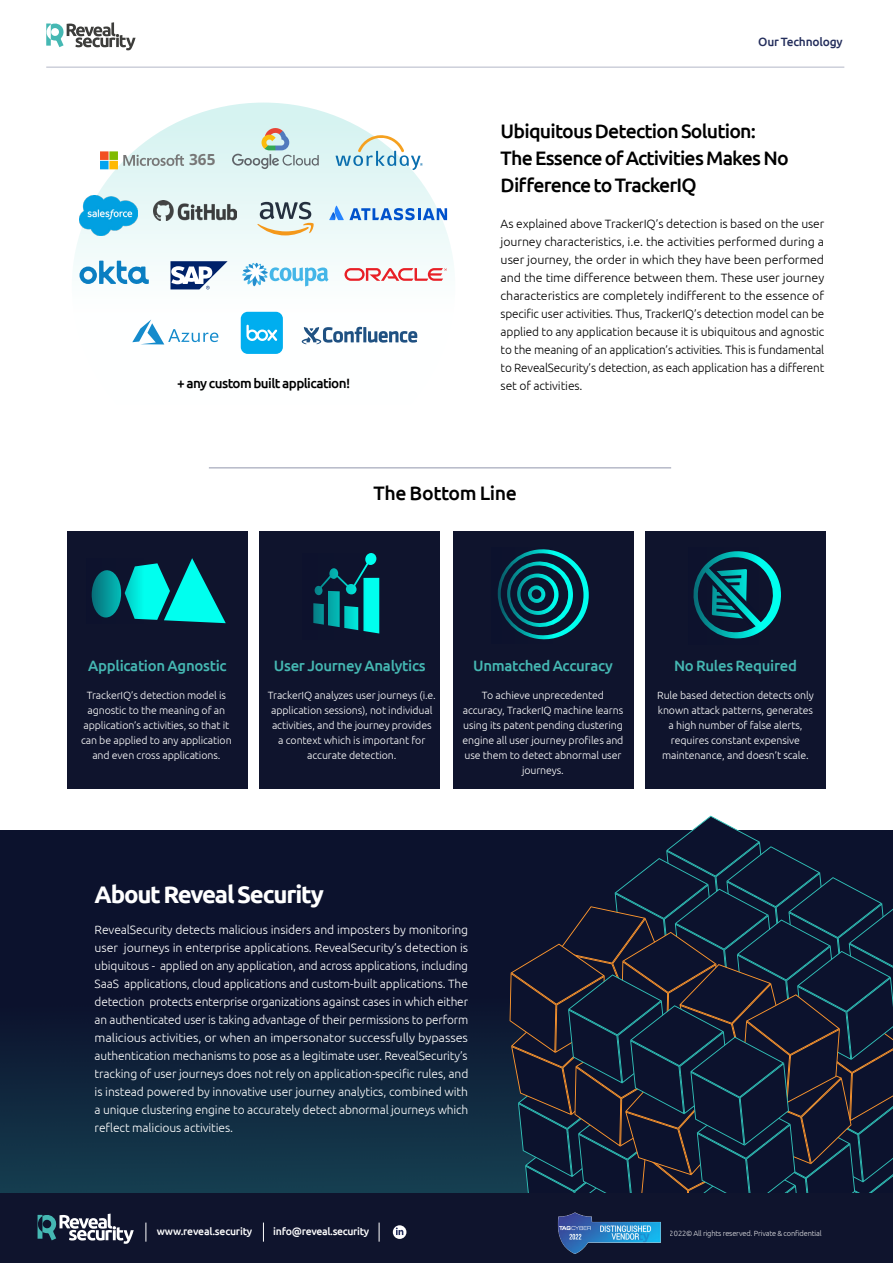
<style>
.page{position:relative;width:893px;height:1263px;background:#fff}
.page>*{position:absolute;margin:0;border:0;box-sizing:border-box;transform-origin:0 0}
.t1{font:700 24px "Ubuntu";letter-spacing:-.05em;color:#fff}
.t2{font:500 19.5px/27px "Ubuntu";letter-spacing:-.04em;color:#000}
.t3{font:500 19.5px "Ubuntu";letter-spacing:-.02em;color:#000}
.t4{font:700 15.45px "Open Sans Hebrew";color:#777}
.t5{font:500 15px "Ubuntu";letter-spacing:-.02em;color:#45b8b3}
.t6{font:500 13.5px "Ubuntu";letter-spacing:-.04em;color:#000}
.t7{font:300 12px/18px "Ubuntu";letter-spacing:-.01em;color:#fff;text-align:right}
.t8{font:300 12px/18px "Ubuntu";letter-spacing:-.015em;color:#000;text-align:justify}
.t9{font:500 12px "Ubuntu";letter-spacing:-.02em;color:#242e5c}
.t10{font:300 10.5px/15px "Ubuntu";letter-spacing:-.01em;color:#fff;text-align:center}
.t11{font:500 10.5px "Ubuntu";letter-spacing:-.02em;color:#fff}
.t12{font:300 7.5px "Ubuntu";letter-spacing:-.02em;color:#fff}
</style>
<div class="page">
<svg style="left:74px;top:103px;width:380px;height:251px"></svg>
<div style="left:0;top:1190px;width:893px;height:73px;background:#0f142d"></div>
<img style="left:0;top:830px;width:510px;height:362px">
<svg style="left:46px;top:22px;width:90px;height:28px"></svg>
<hr style="left:46px;top:67px;width:798px;height:1px;background:#242e5c">
<svg style="left:510px;top:816px;width:383px;height:376px"></svg>
<div style="left:67px;top:531px;width:180px;height:258px;background:#0f142d"></div>
<div style="left:453px;top:531px;width:180px;height:258px;background:#0f142d"></div>
<div style="left:260px;top:531px;width:180px;height:258px;background:#0f142d"></div>
<div style="left:645px;top:531px;width:180px;height:258px;background:#0f142d"></div>
<svg style="left:144px;top:558px;width:82px;height:65px"></svg>
<svg style="left:91px;top:565px;width:53px;height:55px"></svg>
<div style="left:365px;top:553px;width:11px;height:12px;background:#00ffef;border-radius:50%"></div>
<svg style="left:366px;top:556px;width:13px;height:77px"></svg>
<svg style="left:313px;top:556px;width:53px;height:76px"></svg>
<svg style="left:553px;top:550px;width:36px;height:89px"></svg>
<svg style="left:497px;top:549px;width:56px;height:91px"></svg>
<svg style="left:759px;top:557px;width:22px;height:76px"></svg>
<svg style="left:693px;top:551px;width:66px;height:88px"></svg>
<hr style="left:209px;top:468px;width:462px;height:1px;background:#9196ad">
<svg style="left:393px;top:1225px;width:13px;height:14px"></svg>
<svg style="left:396px;top:1227px;width:7px;height:8px"></svg>
<svg style="left:379px;top:1222px;width:1px;height:20px"></svg>
<svg style="left:263px;top:1222px;width:1px;height:20px"></svg>
<svg style="left:146px;top:1222px;width:1px;height:20px"></svg>
<svg style="left:37px;top:1213px;width:97px;height:31px"></svg>
<img style="left:557px;top:1212px;width:104px;height:42px">
<img style="left:80px;top:195px;width:57px;height:41px">
<svg style="left:257px;top:202px;width:57px;height:33px"></svg>
<svg style="left:231px;top:127px;width:88px;height:42px"></svg>
<svg style="left:336px;top:135px;width:87px;height:35px"></svg>
<svg style="left:344px;top:268px;width:103px;height:13px"></svg>
<svg style="left:79px;top:261px;width:70px;height:24px"></svg>
<img style="left:154px;top:201px;width:83px;height:20px">
<svg style="left:132px;top:319px;width:86px;height:25px"></svg>
<svg style="left:242px;top:263px;width:87px;height:23px"></svg>
<svg style="left:170px;top:261px;width:58px;height:28px"></svg>
<svg style="left:329px;top:206px;width:118px;height:14px"></svg>
<svg style="left:302px;top:327px;width:115px;height:17px"></svg>
<div style="left:241px;top:312px;width:42px;height:42px;background:#00aeef;border-radius:7px"></div>
<svg style="left:246px;top:325px;width:31px;height:16px"></svg>
<svg style="left:100px;top:151px;width:84px;height:18px"></svg>
<p class="t4" style="left:189px;top:151px;width:28px">365</p>
<p class="t6" style="left:177px;top:375px;width:175px">+ any custom built application!</p>
<p class="t9" style="left:758px;top:34px;width:86px">Our Technology</p>
<h2 class="t2" style="left:501px;top:117px;width:290px">Ubiquitous Detection Solution:<br>The Essence of Activities Makes No<br>Difference to TrackerIQ</h2>
<p class="t8" style="left:501px;top:214px;width:325px">As explained above TrackerIQ s’ detection is based on the user journey characteristics .e. i, the activities performed during a user journey, the order in which they have been performed and the time difference between them. These user journey characteristics are completely indifferent to the essence of specific user activities. Thus, TrackerIQ s’ detection model can be applied to any application because isit ubiquitous and agnostic to the meaning of an application s’ activities. This is fundamental to RevealSecurity s’ detection, as each application has a different set of activities.</p>
<h2 class="t3" style="left:374px;top:480px;width:145px">The Bottom Line</h2>
<p class="t5" style="left:88px;top:656px;width:140px">Application Agnostic</p>
<p class="t5" style="left:274px;top:656px;width:153px">User Journey Analytics</p>
<p class="t5" style="left:473px;top:656px;width:141px">Unmatched Accuracy</p>
<p class="t5" style="left:674px;top:656px;width:124px">No Rules Required</p>
<p class="t10" style="left:81px;top:688px;width:152px">TrackerIQ s’ detection model is agnostic to the meaning of an application s’ activities, so that it can be applied to any application and even cross applications.</p>
<p class="t10" style="left:268px;top:688px;width:170px">TrackerIQ analyzes user journeys .e. i( application sessions ,) not individual activities, and the journey provides<br>a context which is important for accurate detection.</p>
<p class="t10" style="left:462px;top:688px;width:162px">To achieve unprecedented accuracy, TrackerIQ machine learns using its patent pending clustering engine all user journey profiles and use them to detect abnormal user journeys.</p>
<p class="t10" style="left:657px;top:688px;width:158px">Rule based detection detects only known attack patterns, generates a high number of false alerts, requires constant expensive maintenance, and doesn t’ scale.</p>
<h1 class="t1" style="left:95px;top:880px;width:231px">AboutRevealSecurity</h1>
<p class="t7" style="left:95px;top:921px;width:375px">RevealSecurity detects malicious insiders and imposters by monitoring journeys in enterprise applications. RevealSecurity s’ detection is</p>
<p class="t7" style="left:95px;top:939px;width:375px;text-align:left">user<br>ubiquitous - applied on any application, and across applications, including SaaS applications, cloud applications and custom-built applications. The detection protects enterprise organizations against cases in which either an authenticated user is taking advantage of their permissions to perform malicious activities, or when an impersonator successfully bypasses authentication mechanisms to pose as a legitimate user. RevealSecurity s’ tracking of user journeys does not rely on application-specific rules, and is instead powered by innovative user journey analytics, combined with a unique clustering engine to accurately detect abnormal journeys which reflect malicious activities.</p>
<p class="t11" style="left:157px;top:1225px;width:97px">www.reveal.security</p>
<p class="t11" style="left:273px;top:1225px;width:98px">info@reveal.security</p>
<p class="t12" style="left:670px;top:1228px;width:153px">2022© All rights reserved. Private &amp; confidential</p>
</div>
